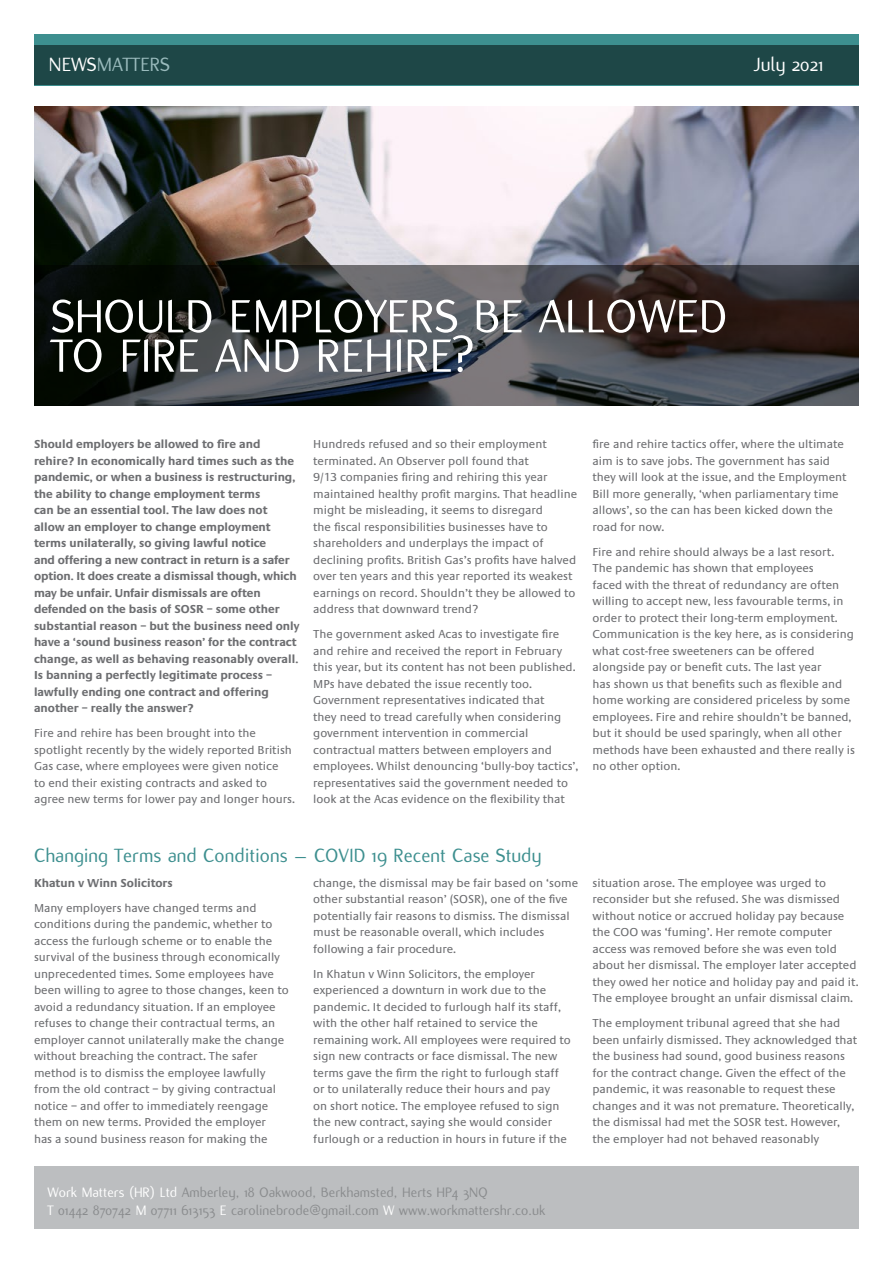
<style>
.page{position:relative;width:893px;height:1263px;background:#fff}
.page>*{position:absolute;margin:0;border:0;box-sizing:border-box;transform-origin:0 0}
.t1{font:51px/39.3px "Flux";color:#fff}
.t2{font:21px "Flux";color:#3d8f8f}
.t3{font:21px "Flux";color:#9abbbd}
.t4{font:21px "Flux";color:#fff}
.t5{font:15px/18px "Flux";color:#8a8c8e}
.t6{font:12px/16.5px "Praxis";color:#6d6e71}
.t7{font:700 12px/16.5px "Praxis";color:#6d6e71}
.s1{color:#fff}
</style>
<div class="page">
<img style="left:34px;top:106px;width:825px;height:160px">
<div style="left:34px;top:34px;width:825px;height:51px;background:#3d8f8f"></div>
<div style="left:34px;top:45px;width:825px;height:40px;background:#1e4747"></div>
<div style="left:34px;top:1167px;width:825px;height:62px;background:#bcbec0"></div>
<svg style="left:34px;top:266px;width:825px;height:140px;background:#343536"></svg>
<h2 class="t3" style="left:49px;top:53px;width:123px"><span class="s1">NEWS</span>MATTERS</h2>
<h2 class="t4" style="left:753px;top:53px;width:72px">July 2021</h2>
<h1 class="t1" style="left:51px;top:297px;width:678px">SHOULD EMPLOYERS BE ALLOWED<br>TO FIRE AND REHIRE?</h1>
<p class="t7" style="left:34px;top:436px;width:267px">Should employers be allowed to fire and rehire? In economically hard times such as the pandemic, or when a business is restructuring, the ability to change employment terms<br>can be an essential tool. The law does not allow an employer to change employment terms unilaterally, so giving lawful notice<br>and offering a new contract in return is a safer option. It does create a dismissal though, which may be unfair. Unfair dismissals are often defended on the basis of SOSR – some other substantial reason – but the business need only have a ‘sound business reason’ for the contract change, as well as behaving reasonably overall.<br>Is banning a perfectly legitimate process – lawfully ending one contract and offering another – really the answer?</p>
<p class="t6" style="left:34px;top:725px;width:263px">Fire and rehire has been brought into the spotlight recently by the widely reported British Gas case, where employees were given notice<br>to end their existing contracts and asked to agree new terms for lower pay and longer hours.</p>
<p class="t6" style="left:313px;top:436px;width:265px">Hundreds refused and so their employment terminated. An Observer poll found that<br>9/13 companies firing and rehiring this year maintained healthy profit margins. That headline might be misleading, it seems to disregard<br>the fiscal responsibilities businesses have to shareholders and underplays the impact of declining profits. British Gas’s profits have halved over ten years and this year reported its weakest earnings on record. Shouldn’t they be allowed to address that downward trend?</p>
<p class="t6" style="left:313px;top:626px;width:267px">The government asked Acas to investigate fire and rehire and received the report in February this year, but its content has not been published.<br>MPs have debated the issue recently too.<br>Government representatives indicated that<br>they need to tread carefully when considering government intervention in commercial contractual matters between employers and employees. Whilst denouncing ‘bully-boy tactics’, representatives said the government needed to look at the Acas evidence on the flexibility that</p>
<p class="t6" style="left:592px;top:436px;width:256px">fire and rehire tactics offer, where the ultimate aim is to save jobs. The government has said they will look at the issue, and the Employment Bill more generally, ‘when parliamentary time allows’, so the can has been kicked down the road for now.</p>
<p class="t6" style="left:592px;top:544px;width:264px">Fire and rehire should always be a last resort.<br>The pandemic has shown that employees<br>faced with the threat of redundancy are often willing to accept new, less favourable terms, in order to protect their long-term employment.<br>Communication is the key here, as is considering what cost-free sweeteners can be offered alongside pay or benefit cuts. The last year<br>has shown us that benefits such as flexible and home working are considered priceless by some employees. Fire and rehire shouldn’t be banned, but it should be used sparingly, when all other methods have been exhausted and there really is no other option.</p>
<h2 class="t2" style="left:34px;top:843px;width:509px">Changing Terms and Conditions – COVID 19 Recent Case Study</h2>
<p class="t7" style="left:34px;top:874px;width:140px">Khatun v Winn Solicitors</p>
<p class="t6" style="left:34px;top:900px;width:256px">Many employers have changed terms and conditions during the pandemic, whether to access the furlough scheme or to enable the survival of the business through economically unprecedented times. Some employees have been willing to agree to those changes, keen to avoid a redundancy situation. If an employee refuses to change their contractual terms, an employer cannot unilaterally make the change without breaching the contract. The safer method is to dismiss the employee lawfully from the old contract – by giving contractual notice – and offer to immediately reengage them on new terms. Provided the employer<br>has a sound business reason for making the</p>
<p class="t6" style="left:313px;top:875px;width:266px">change, the dismissal may be fair based on ‘some other substantial reason’ (SOSR), one of the five potentially fair reasons to dismiss. The dismissal must be reasonable overall, which includes following a fair procedure.</p>
<p class="t6" style="left:313px;top:966px;width:259px">In Khatun v Winn Solicitors, the employer experienced a downturn in work due to the pandemic. It decided to furlough half its staff, with the other half retained to service the remaining work. All employees were required to sign new contracts or face dismissal. The new terms gave the firm the right to furlough staff or to unilaterally reduce their hours and pay<br>on short notice. The employee refused to sign the new contract, saying she would consider furlough or a reduction in hours in future if the</p>
<p class="t6" style="left:592px;top:875px;width:268px">situation arose. The employee was urged to reconsider but she refused. She was dismissed without notice or accrued holiday pay because the COO was ‘fuming’. Her remote computer access was removed before she was even told about her dismissal. The employer later accepted they owed her notice and holiday pay and paid it.<br>The employee brought an unfair dismissal claim.</p>
<p class="t6" style="left:592px;top:1015px;width:266px">The employment tribunal agreed that she had been unfairly dismissed. They acknowledged that the business had sound, good business reasons for the contract change. Given the effect of the pandemic, it was reasonable to request these changes and it was not premature. Theoretically, the dismissal had met the SOSR test. However, the employer had not behaved reasonably</p>
<p class="t5" style="left:47px;top:1183px;width:499px"><span class="s1">Work Matters (HR) Ltd</span> Amberley, 18 Oakwood, Berkhamsted, Herts HP4 3NQ<br><span class="s1">T</span> 01442 870742 <span class="s1">M</span> 07711 613153 <span class="s1">E</span> carolinebrode@gmail.com <span class="s1">W</span> www.workmattershr.co.uk</p>
</div>
